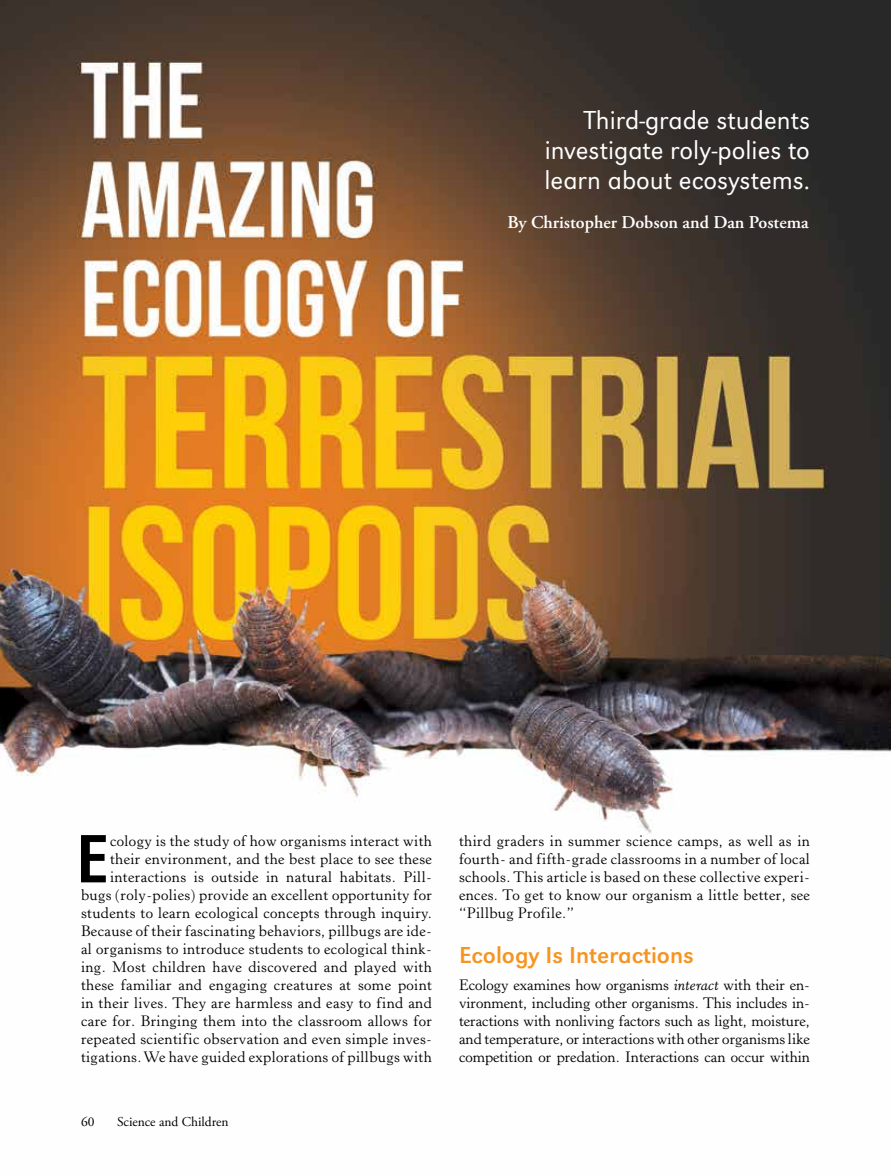
<style>
.page{position:relative;width:891px;height:1175px;background:#fff}
.page>*{position:absolute;margin:0;border:0;box-sizing:border-box;transform-origin:0 0}
.t1{font:700 condensed 63px "Helvetica LT Std";color:#000}
.t2{font:300 27px/30px "URW Grotesk TOT";color:#fff;text-align:justify}
.t3{font:24px "URW Grotesk TOT";color:#f7941e}
.t4{font:600 18px "Adobe Garamond Pro";color:#fff}
.t5{font:15px/18px "Horley Old Style MT Std";letter-spacing:.025em;color:#000;text-align:justify}
.t6{font:13.5px "Adobe Garamond Pro";color:#000}
.s1{font-style:italic}
</style>
<div class="page">
<img style="left:0;top:0;width:891px;height:833px">
<h2 class="t2" style="left:544px;top:105px;width:267px;text-indent:39px">Third-grade students investigate roly-polies to learn about ecosystems.</h2>
<p class="t4" style="left:508px;top:212px;width:303px">By Christopher Dobson and Dan Postema</p>
<h1 class="t1" style="left:77px;top:820px;width:33px">E</h1>
<p class="t5" style="left:81px;top:832px;width:353px;text-align:right">cology is the study of how organisms interact with their environment, and the best place to see these interactions is outside in natural habitats. Pill&shy;bugs (roly-polies) provide an excellent opportunity for students to learn ecological concepts through inquiry.<br>Because of their fascinating behaviors, pillbugs are ide&shy;al organisms to introduce students to ecological think&shy;ing. Most children have discovered and played with these familiar and engaging creatures at some point in their lives. They are harmless and easy to find and care for. Bringing them into the classroom allows for repeated scientific observation and even simple inves&shy;tigations. We have guided explorations of pillbugs with</p>
<p class="t5" style="left:459px;top:832px;width:353px">third graders in summer science camps, as well as in fourth- and fifth-grade classrooms in a number of local schools. This article is based on these collective experi&shy;ences. To get to know our organism a little better, see “Pillbug Profile.”</p>
<h3 class="t3" style="left:459px;top:941px;width:236px">Ecology Is Interactions</h3>
<p class="t5" style="left:459px;top:976px;width:353px">Ecology examines how organisms <span class="s1">interact</span> with their en&shy;vironment, including other organisms. This includes in&shy;teractions with nonliving factors such as light, moisture, and temperature, or interactions with other organisms like competition or predation. Interactions can occur within</p>
<p class="t6" style="left:81px;top:1113px;width:15px">60</p>
<p class="t6" style="left:117px;top:1113px;width:113px">Science and Children</p>
</div>
